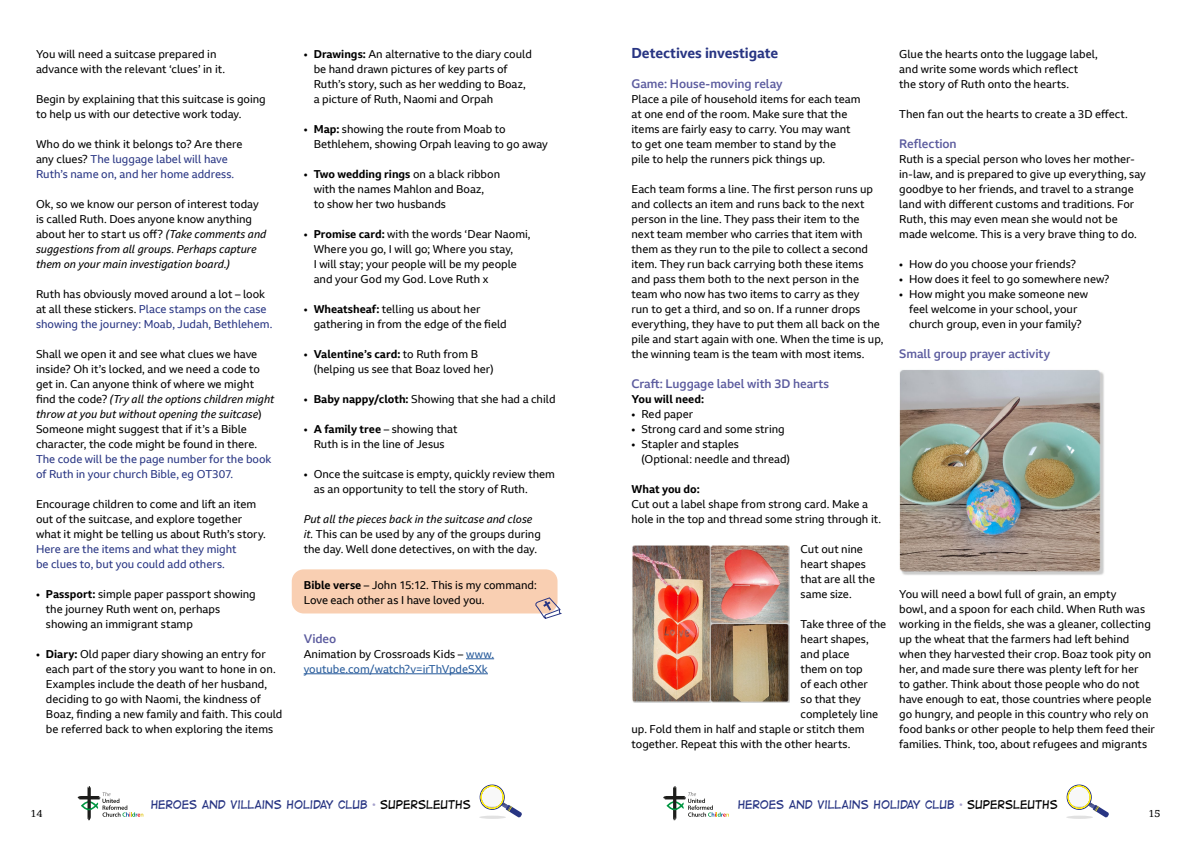
<style>
.page{position:relative;width:1191px;height:842px;background:#fff}
.page>*{position:absolute;margin:0;border:0;box-sizing:border-box;transform-origin:0 0}
.t1{font:14px "Digital Strip BB";color:#283583}
.t2{font:700 14px "BBC Reith Sans";letter-spacing:-.005em;color:#283583}
.t3{font:500 12px "BBC Reith Sans";letter-spacing:-.005em;color:#5b5b9e}
.t4{font:11px/15px "BBC Reith Sans";color:#000}
.t5{font:11px/15px "BBC Reith Sans";color:#283583}
.t6{font:11px/15px "BBC Reith Sans";color:#275b9b}
.t7{font:700 11px "BBC Reith Sans";color:#000}
.t8{font:10px "BBC Reith Serif";color:#000}
.s1{color:#000}
.s2{font-style:italic}
.s3{font-weight:700}
.s4{color:#a7a3cc}
</style>
<div class="page">
<svg style="left:78px;top:786px;width:65px;height:34px"></svg>
<hr style="left:479px;top:816px;width:27px;height:3px;background:#010202;border-radius:50%">
<svg style="left:479px;top:784px;width:43px;height:34px"></svg>
<svg style="left:663px;top:786px;width:66px;height:34px"></svg>
<hr style="left:1066px;top:816px;width:27px;height:3px;background:#010202;border-radius:50%">
<svg style="left:1066px;top:784px;width:43px;height:34px"></svg>
<div style="left:292px;top:569px;width:265px;height:44px;background:#f9cfb2;border-radius:12px"></div>
<svg style="left:534px;top:597px;width:28px;height:22px"></svg>
<svg style="left:466px;top:658px;width:28px;height:1px"></svg>
<hr style="left:304px;top:673px;width:184px;height:1px;background:#275b9b">
<img style="left:632px;top:545px;width:157px;height:157px">
<img style="left:899px;top:370px;width:205px;height:205px">
<p class="t4" style="left:36px;top:46px;width:191px">You will need a suitcase prepared in advance with the relevant ‘clues’ in it.</p>
<p class="t4" style="left:36px;top:91px;width:231px">Begin by explaining that this suitcase is going to help us with our detective work today.</p>
<p class="t5" style="left:36px;top:136px;width:208px"><span class="s1">Who do we think it belongs to? Are there any clues?</span> The luggage label will have<br>Ruth’s name on, and her home address.</p>
<p class="t4" style="left:36px;top:196px;width:232px">Ok, so we know our person of interest today is called Ruth. Does anyone know anything about her to start us off? <span class="s2">(Take comments and suggestions from all groups. Perhaps capture them on your main investigation board.)</span></p>
<p class="t5" style="left:36px;top:286px;width:238px"><span class="s1">Ruth has obviously moved around a lot – look at all these stickers.</span> Place stamps on the case showing the journey: Moab, Judah, Bethlehem.</p>
<p class="t4" style="left:36px;top:346px;width:240px">Shall we open it and see what clues we have inside? Oh it’s locked, and we need a code to get in. Can anyone think of where we might find the code? <span class="s2">(Try all the options children might throw at you but without opening the suitcase</span>)<br>Someone might suggest that if it’s a Bible character, the code might be found in there.</p>
<p class="t5" style="left:36px;top:451px;width:237px">The code will be the page number for the book of Ruth in your church Bible, eg OT307.</p>
<p class="t4" style="left:36px;top:496px;width:231px">Encourage children to come and lift an item out of the suitcase, and explore together what it might be telling us about Ruth’s story.</p>
<p class="t5" style="left:36px;top:541px;width:202px">Here are the items and what they might be clues to, but you could add others.</p>
<p class="t4" style="left:46px;top:586px;width:211px;text-indent:-10px">• <span class="s3">Passport:</span> simple paper passport showing the journey Ruth went on, perhaps showing an immigrant stamp</p>
<p class="t4" style="left:46px;top:646px;width:238px;text-indent:-10px">• <span class="s3">Diary:</span> Old paper diary showing an entry for each part of the story you want to hone in on.<br>Examples include the death of her husband, deciding to go with Naomi, the kindness of Boaz, finding a new family and faith. This could be referred back to when exploring the items</p>
<p class="t4" style="left:314px;top:46px;width:220px;text-indent:-10px">• <span class="s3">Drawings:</span> An alternative to the diary could be hand drawn pictures of key parts of Ruth’s story, such as her wedding to Boaz, a picture of Ruth, Naomi and Orpah</p>
<p class="t4" style="left:314px;top:121px;width:236px;text-indent:-10px">• <span class="s3">Map:</span> showing the route from Moab to<br>Bethlehem, showing Orpah leaving to go away</p>
<p class="t4" style="left:314px;top:166px;width:188px;text-indent:-10px">• <span class="s3">Two wedding rings</span> on a black ribbon with the names Mahlon and Boaz,<br>to show her two husbands</p>
<p class="t4" style="left:314px;top:226px;width:218px;text-indent:-10px">• <span class="s3">Promise card:</span> with the words ‘Dear Naomi, Where you go, I will go; Where you stay,<br>I will stay; your people will be my people and your God my God. Love Ruth x</p>
<p class="t4" style="left:314px;top:301px;width:195px;text-indent:-10px">• <span class="s3">Wheatsheaf:</span> telling us about her gathering in from the edge of the field</p>
<p class="t4" style="left:314px;top:346px;width:181px;text-indent:-10px">• <span class="s3">Valentine’s card:</span> to Ruth from B (helping us see that Boaz loved her)</p>
<p class="t4" style="left:304px;top:391px;width:253px">• <span class="s3">Baby nappy/cloth:</span> Showing that she had a child</p>
<p class="t4" style="left:304px;top:421px;width:155px;text-align:center">• <span class="s3">A family tree</span> – showing that<br>Ruth is in the line of Jesus</p>
<p class="t4" style="left:314px;top:466px;width:243px;text-indent:-10px">• Once the suitcase is empty, quickly review them as an opportunity to tell the story of Ruth.</p>
<p class="t4" style="left:304px;top:511px;width:239px"><span class="s2">Put all the pieces back in the suitcase and close it.</span> This can be used by any of the groups during the day. Well done detectives, on with the day.</p>
<p class="t4" style="left:304px;top:577px;width:234px"><span class="s3">Bible verse</span> – John 15:12. This is my command:<br>Love each other as I have loved you.</p>
<p class="t3" style="left:304px;top:631px;width:34px">Video</p>
<p class="t6" style="left:304px;top:646px;width:192px"><span class="s1">Animation by Crossroads Kids –</span> www. youtube.com/watch?v=irThVpdeSXk</p>
<p class="t8" style="left:31px;top:807px;width:13px">14</p>
<p class="t1" style="left:151px;top:797px;width:321px">HEROES AND VILLAINS HOLIDAY CLUB <span class="s4">•</span> <span class="s1">SUPERSLEUTHS</span></p>
<p class="t2" style="left:631px;top:44px;width:148px">Detectives investigate</p>
<p class="t3" style="left:631px;top:76px;width:152px">Game: House-moving relay</p>
<p class="t4" style="left:631px;top:91px;width:231px">Place a pile of household items for each team at one end of the room. Make sure that the items are fairly easy to carry. You may want to get one team member to stand by the<br>pile to help the runners pick things up.</p>
<p class="t4" style="left:631px;top:181px;width:253px">Each team forms a line. The first person runs up and collects an item and runs back to the next person in the line. They pass their item to the next team member who carries that item with them as they run to the pile to collect a second item. They run back carrying both these items and pass them both to the next person in the team who now has two items to carry as they<br>run to get a third, and so on. If a runner drops everything, they have to put them all back on the pile and start again with one. When the time is up, the winning team is the team with most items.</p>
<p class="t3" style="left:631px;top:376px;width:199px">Craft: Luggage label with 3D hearts</p>
<p class="t7" style="left:631px;top:392px;width:74px">You will need:</p>
<p class="t4" style="left:631px;top:406px;width:63px">• Red paper</p>
<p class="t4" style="left:631px;top:421px;width:155px">• Strong card and some string</p>
<p class="t4" style="left:641px;top:436px;width:150px;text-indent:-10px">• Stapler and staples (Optional: needle and thread)</p>
<p class="t7" style="left:631px;top:482px;width:70px">What you do:</p>
<p class="t4" style="left:631px;top:496px;width:251px">Cut out a label shape from strong card. Make a hole in the top and thread some string through it.</p>
<p class="t4" style="left:800px;top:541px;width:76px">Cut out nine heart shapes that are all the same size.</p>
<p class="t4" style="left:800px;top:616px;width:87px">Take three of the</p>
<p class="t4" style="left:800px;top:631px;width:70px">heart shapes,</p>
<p class="t4" style="left:800px;top:646px;width:50px">and place</p>
<p class="t4" style="left:800px;top:661px;width:64px">them on top</p>
<p class="t4" style="left:800px;top:676px;width:69px">of each other</p>
<p class="t4" style="left:800px;top:691px;width:62px">so that they</p>
<p class="t4" style="left:800px;top:706px;width:79px">completely line</p>
<p class="t4" style="left:631px;top:721px;width:234px">up. Fold them in half and staple or stitch them</p>
<p class="t4" style="left:631px;top:736px;width:220px">together. Repeat this with the other hearts.</p>
<p class="t4" style="left:899px;top:46px;width:200px">Glue the hearts onto the luggage label, and write some words which reflect the story of Ruth onto the hearts.</p>
<p class="t4" style="left:899px;top:106px;width:230px">Then fan out the hearts to create a 3D effect.</p>
<p class="t3" style="left:899px;top:136px;width:59px">Reflection</p>
<p class="t4" style="left:899px;top:151px;width:248px">Ruth is a special person who loves her mother&shy;in-law, and is prepared to give up everything, say goodbye to her friends, and travel to a strange land with different customs and traditions. For Ruth, this may even mean she would not be made welcome. This is a very brave thing to do.</p>
<p class="t4" style="left:899px;top:256px;width:178px">• How do you choose your friends?</p>
<p class="t4" style="left:899px;top:271px;width:212px">• How does it feel to go somewhere new?</p>
<p class="t4" style="left:899px;top:286px;width:190px;text-align:center">• How might you make someone new feel welcome in your school, your church group, even in your family?</p>
<p class="t3" style="left:899px;top:346px;width:152px">Small group prayer activity</p>
<p class="t4" style="left:899px;top:586px;width:257px">You will need a bowl full of grain, an empty<br>bowl, and a spoon for each child. When Ruth was working in the fields, she was a gleaner, collecting up the wheat that the farmers had left behind when they harvested their crop. Boaz took pity on her, and made sure there was plenty left for her<br>to gather. Think about those people who do not have enough to eat, those countries where people go hungry, and people in this country who rely on food banks or other people to help them feed their families. Think, too, about refugees and migrants</p>
<p class="t1" style="left:737px;top:797px;width:321px">HEROES AND VILLAINS HOLIDAY CLUB <span class="s4">•</span> <span class="s1">SUPERSLEUTHS</span></p>
<p class="t8" style="left:1148px;top:807px;width:13px">15</p>
</div>
